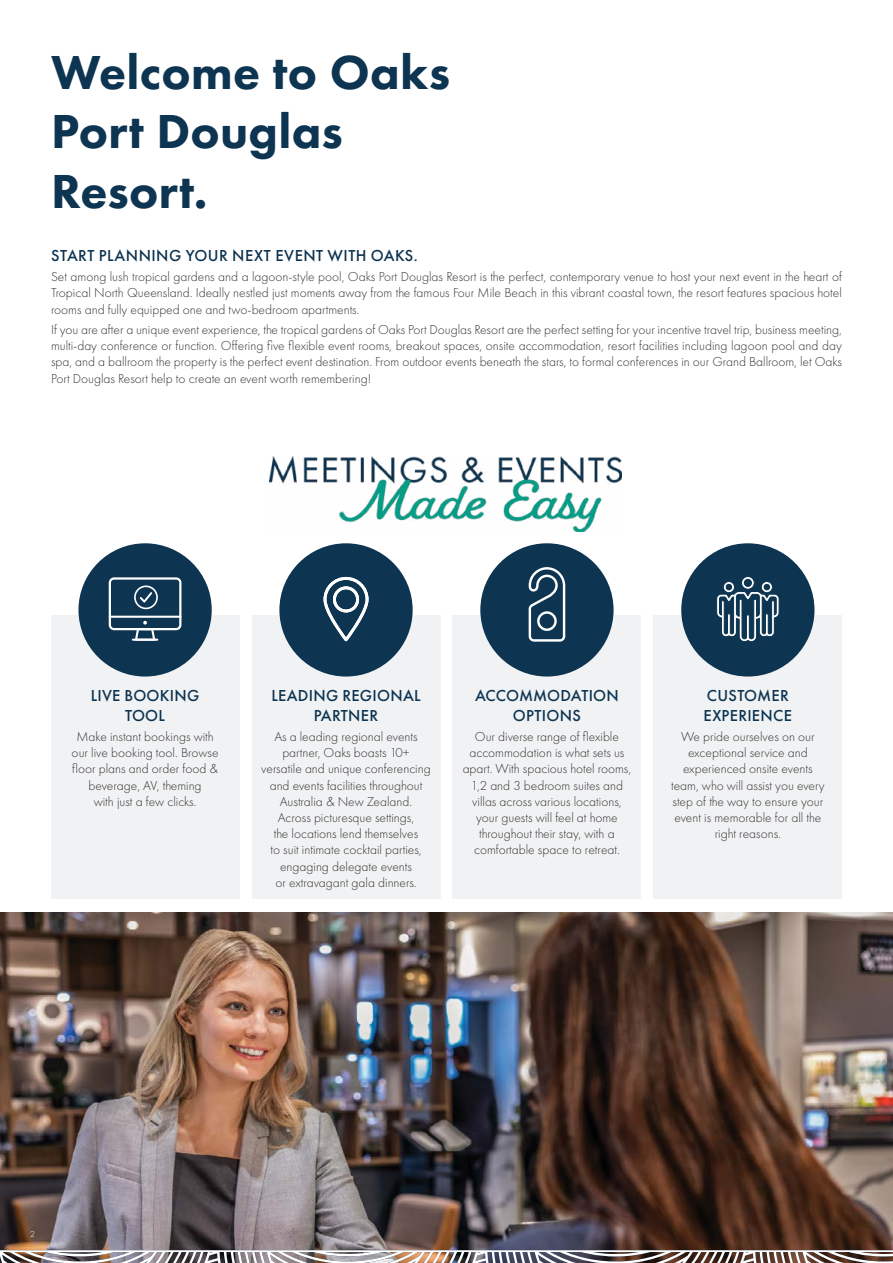
<style>
.page{position:relative;width:893px;height:1263px;background:#fff}
.page>*{position:absolute;margin:0;border:0;box-sizing:border-box;transform-origin:0 0}
.t1{font:800 49.5px/59.4px "Futura PT";letter-spacing:.005em;color:#0d3451}
.t2{font:500 16.5px/19.8px "Futura PT";letter-spacing:.02em;color:#0d3451;text-align:center}
.t3{font:300 13.5px/16.2px "Futura PT";color:#373434;text-align:center}
.t4{font:300 9px "Futura PT";color:#fff}
</style>
<div class="page">
<div style="left:51px;top:615px;width:188px;height:284px;background:#f0f2f3"></div>
<div style="left:252px;top:615px;width:188px;height:284px;background:#f0f2f3"></div>
<div style="left:453px;top:615px;width:188px;height:284px;background:#f0f2f3"></div>
<div style="left:654px;top:615px;width:188px;height:284px;background:#f0f2f3"></div>
<div style="left:480px;top:543px;width:134px;height:133px;background:#0d3451;border-radius:50%"></div>
<div style="left:279px;top:543px;width:134px;height:133px;background:#0d3451;border-radius:50%"></div>
<div style="left:681px;top:543px;width:133px;height:133px;background:#0d3451;border-radius:50%"></div>
<div style="left:78px;top:543px;width:134px;height:133px;background:#0d3451;border-radius:50%"></div>
<svg style="left:109px;top:577px;width:72px;height:64px"></svg>
<svg style="left:323px;top:577px;width:46px;height:64px"></svg>
<svg style="left:716px;top:576px;width:63px;height:66px"></svg>
<img style="left:0;top:912px;width:893px;height:338px">
<svg style="left:529px;top:567px;width:36px;height:75px"></svg>
<img style="left:270px;top:456px;width:351px;height:75px">
<img style="left:0;top:1252px;width:893px;height:11px">
<h1 class="t1" style="left:51px;top:42px;width:401px">Welcome to Oaks<br>Port Douglas<br>Resort.</h1>
<p class="t2" style="left:51px;top:245px;width:368px">START PLANNING YOUR NEXT EVENT WITH OAKS.</p>
<p class="t3" style="left:51px;top:269px;width:792px;text-align:justify">Set among lush tropical gardens and a lagoon-style pool, Oaks Port Douglas Resort is the perfect, contemporary venue to host your next event in the heart of Tropical North Queensland. Ideally nestled just moments away from the famous Four Mile Beach in this vibrant coastal town, the resort features spacious hotel rooms and fully equipped one and two-bedroom apartments.</p>
<p class="t3" style="left:51px;top:321px;width:792px;text-align:justify">If you are after a unique event experience, the tropical gardens of Oaks Port Douglas Resort are the perfect setting for your incentive travel trip, business meeting, multi-day conference or function. Offering five flexible event rooms, breakout spaces, onsite accommodation, resort facilities including lagoon pool and day spa, and a ballroom the property is the perfect event destination. From outdoor events beneath the stars, to formal conferences in our Grand Ballroom, let Oaks Port Douglas Resort help to create an event worth remembering!</p>
<p class="t2" style="left:91px;top:686px;width:110px">LIVE BOOKING<br>TOOL</p>
<p class="t2" style="left:271px;top:686px;width:151px">LEADING REGIONAL<br>PARTNER</p>
<p class="t2" style="left:475px;top:686px;width:145px">ACCOMMODATION<br>OPTIONS</p>
<p class="t2" style="left:704px;top:686px;width:90px;text-align:left">CUSTOMER<br>EXPERIENCE</p>
<p class="t3" style="left:72px;top:728px;width:148px">Make instant bookings with our live booking tool. Browse floor plans and order food &amp; beverage, AV, theming<br>with just a few clicks.</p>
<p class="t3" style="left:261px;top:728px;width:171px">As a leading regional events partner, Oaks boasts 10+ versatile and unique conferencing and events facilities throughout<br>Australia &amp; New Zealand.<br>Across picturesque settings,<br>the locations lend themselves<br>to suit intimate cocktail parties, engaging delegate events<br>or extravagant gala dinners.</p>
<p class="t3" style="left:463px;top:728px;width:170px">Our diverse range of flexible accommodation is what sets us apart. With spacious hotel rooms,<br>1,2 and 3 bedroom suites and villas across various locations, your guests will feel at home throughout their stay, with a comfortable space to retreat.</p>
<p class="t3" style="left:671px;top:728px;width:155px">We pride ourselves on our exceptional service and experienced onsite events team, who will assist you every step of the way to ensure your event is memorable for all the right reasons.</p>
<p class="t4" style="left:30px;top:1229px;width:6px">2</p>
</div>
